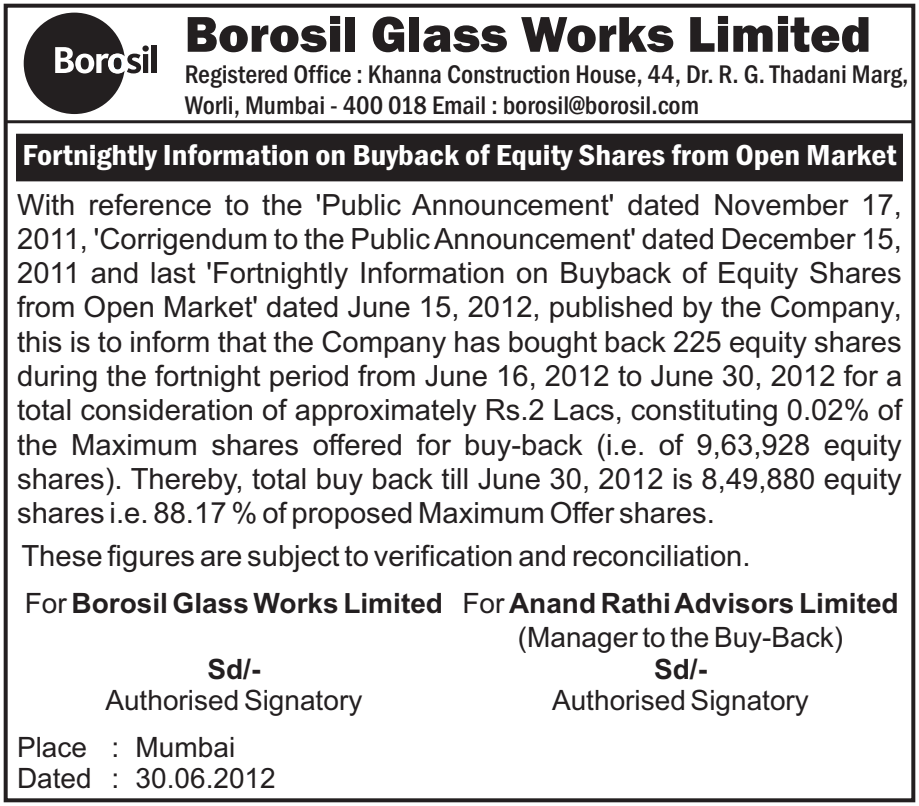
<style>
.page{position:relative;width:919px;height:806px;background:#fff}
.page>*{position:absolute;margin:0;border:0;box-sizing:border-box;transform-origin:0 0}
.t1{font:800 52px "Franklin Gothic";color:#231f20}
.t2{font:600 condensed 30px "Franklin Gothic";color:#fff;scale:1.09 1}
.t3{font:29.2px/34.4px "Arial";color:#231f20;text-align:justify}
.t4{font:700 28px/34.4px "Arial";color:#231f20}
.t5{font:28px/31.2px "Arial";color:#231f20}
.t6{font:500 condensed 26.4px/31.6px "Franklin Gothic";color:#231f20}
.s1{font-weight:400}
</style>
<div class="page">
<div style="left:4px;top:4px;width:911px;height:797px;border:4px solid #231f20"></div>
<div style="left:16px;top:133px;width:887px;height:49px;background:#231f20"></div>
<svg style="left:142px;top:45px;width:7px;height:7px"></svg>
<div style="left:143px;top:54px;width:5px;height:19px;background:#231f20"></div>
<div style="left:151px;top:45px;width:6px;height:28px;background:#231f20"></div>
<svg style="left:24px;top:13px;width:117px;height:101px"></svg>
<hr style="left:6px;top:120px;width:907px;height:3px;background:#231f20">
<h1 class="t1" style="left:185px;top:15px;width:688px">Borosil Glass Works Limited</h1>
<p class="t6" style="left:185px;top:60px;width:725px">Registered Office : Khanna Construction House, 44, Dr. R. G. Thadani Marg,<br>Worli, Mumbai - 400 018 Email : borosil@borosil.com</p>
<p class="t2" style="left:23px;top:144px;width:803px">Fortnightly Information on Buyback of Equity Shares from Open Market</p>
<p class="t3" style="left:17px;top:190px;width:886px">With reference to the 'Public Announcement' dated November 17, 2011, 'Corrigendum to the Public Announcement' dated December 15, 2011 and last 'Fortnightly Information on Buyback of Equity Shares from Open Market' dated June 15, 2012, published by the Company, this is to inform that the Company has bought back 225 equity shares during the fortnight period from June 16, 2012 to June 30, 2012 for a total consideration of approximately Rs.2 Lacs, constituting 0.02% of the Maximum shares offered for buy-back (i.e. of 9,63,928 equity shares). Thereby, total buy back till June 30, 2012 is 8,49,880 equity shares i.e. 88.17 % of proposed Maximum Offer shares.</p>
<p class="t3" style="left:21px;top:540px;width:730px">These figures are subject to verification and reconciliation.</p>
<p class="t4" style="left:517px;top:588px;width:382px;text-indent:-493px"><span class="s1">For</span> Borosil Glass Works Limited <span class="s1">For</span> Anand Rathi Advisors Limited <span class="s1">(Manager to the Buy-Back)</span></p>
<p class="t4" style="left:207px;top:654px;width:54px">Sd/-</p>
<p class="t4" style="left:654px;top:654px;width:54px">Sd/-</p>
<p class="t5" style="left:105px;top:686px;width:258px">Authorised Signatory</p>
<p class="t5" style="left:552px;top:686px;width:258px">Authorised Signatory</p>
<p class="t5" style="left:17px;top:733px;width:260px">Place : Mumbai<br>Dated : 30.06.2012</p>
</div>
